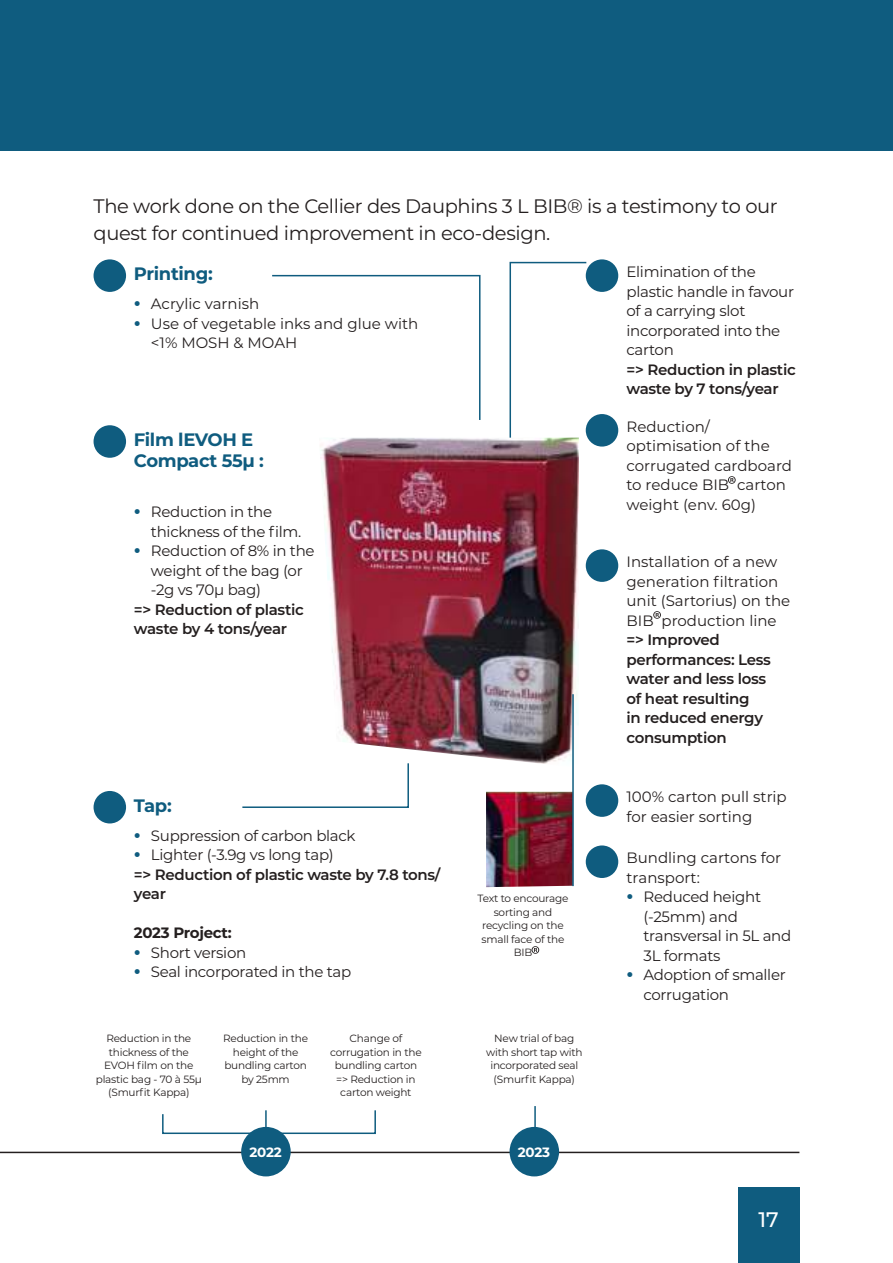
<style>
.page{position:relative;width:893px;height:1263px;background:#fff}
.page>*{position:absolute;margin:0;border:0;box-sizing:border-box;transform-origin:0 0}
.t1{font:500 21px "Montserrat";color:#fff}
.t2{font:19.5px/27px "Montserrat";letter-spacing:-.02em;color:#241f1f}
.t3{font:700 18px/21px "Montserrat";letter-spacing:-.02em;color:#0f5c7f}
.t4{font:15px/19.5px "Montserrat";letter-spacing:-.02em;color:#241f1f}
.t5{font:15px/19.5px "Montserrat";color:#241f1f}
.t6{font:600 15px/19.5px "Montserrat";letter-spacing:-.02em;color:#241f1f}
.t7{font:700 15px "Montserrat";letter-spacing:-.02em;color:#241f1f}
.t8{font:700 13.5px "Montserrat";letter-spacing:-.02em;color:#fff}
.t9{font:10.5px/13.5px "Montserrat";letter-spacing:-.02em;color:#241f1f;text-align:center}
.s1{font-weight:700;font-size:19.5px;color:#0f5c7f}
.s2{font-weight:400}
</style>
<div class="page">
<div style="left:0;top:0;width:893px;height:151px;background:#0f5c7f"></div>
<img style="left:320px;top:438px;width:259px;height:326px">
<img style="left:486px;top:792px;width:87px;height:95px">
<div style="left:94px;top:259px;width:32px;height:33px;background:#0f5c7f;border-radius:50%"></div>
<div style="left:586px;top:259px;width:32px;height:33px;background:#0f5c7f;border-radius:50%"></div>
<div style="left:586px;top:414px;width:32px;height:33px;background:#0f5c7f;border-radius:50%"></div>
<div style="left:586px;top:784px;width:32px;height:33px;background:#0f5c7f;border-radius:50%"></div>
<div style="left:586px;top:845px;width:32px;height:33px;background:#0f5c7f;border-radius:50%"></div>
<div style="left:586px;top:549px;width:32px;height:33px;background:#0f5c7f;border-radius:50%"></div>
<div style="left:94px;top:791px;width:32px;height:32px;background:#0f5c7f;border-radius:50%"></div>
<div style="left:94px;top:425px;width:32px;height:33px;background:#0f5c7f;border-radius:50%"></div>
<svg style="left:242px;top:762px;width:168px;height:46px"></svg>
<svg style="left:272px;top:274px;width:209px;height:146px"></svg>
<svg style="left:509px;top:261px;width:79px;height:178px"></svg>
<hr style="left:0;top:1152px;width:799px;height:1px;background:#241f1f">
<div style="left:241px;top:1127px;width:50px;height:49px;background:#0f5c7f;border-radius:50%"></div>
<div style="left:510px;top:1127px;width:49px;height:49px;background:#0f5c7f;border-radius:50%"></div>
<svg style="left:162px;top:1114px;width:98px;height:21px"></svg>
<svg style="left:270px;top:1110px;width:106px;height:25px"></svg>
<hr style="left:534px;top:1106px;width:2px;height:28px;background:#0f5c7f">
<hr style="left:265px;top:1110px;width:2px;height:24px;background:#0f5c7f">
<hr style="left:572px;top:694px;width:2px;height:192px;background:#0f5c7f">
<div style="left:738px;top:1187px;width:61px;height:76px;background:#0f5c7f"></div>
<svg style="left:728px;top:476px;width:8px;height:8px"></svg>
<svg style="left:653px;top:611px;width:8px;height:8px"></svg>
<svg style="left:532px;top:946px;width:7px;height:8px"></svg>
<h2 class="t2" style="left:94px;top:192px;width:686px">The work done on the Cellier des Dauphins 3 L BIB® is a testimony to our quest for continued improvement in eco-design.</h2>
<p class="t3" style="left:134px;top:262px;width:80px">Printing:</p>
<p class="t4" style="left:626px;top:261px;width:169px">Elimination of the plastic handle in favour of a carrying slot incorporated into the carton</p>
<p class="t6" style="left:626px;top:359px;width:171px">=&gt; Reduction in plastic waste by 7 tons/year</p>
<p class="t5" style="left:626px;top:416px;width:167px">Reduction/ optimisation of the corrugated cardboard to reduce BIB carton weight (env. 60g)</p>
<p class="t5" style="left:134px;top:293px;width:127px"><span class="s1">•</span> Acrylic varnish</p>
<p class="t5" style="left:151px;top:313px;width:269px;text-indent:-17px"><span class="s1">•</span> Use of vegetable inks and glue with &lt;1% MOSH &amp; MOAH</p>
<p class="t3" style="left:134px;top:428px;width:131px">Film lEVOH E<br>Compact 55μ :</p>
<p class="t4" style="left:151px;top:502px;width:152px;text-indent:-17px"><span class="s1">•</span> Reduction in the thickness of the film.</p>
<p class="t4" style="left:151px;top:541px;width:165px;text-indent:-17px"><span class="s1">•</span> Reduction of 8% in the weight of the bag (or -2g vs 70μ bag)</p>
<p class="t6" style="left:134px;top:599px;width:171px">=&gt; Reduction of plastic waste by 4 tons/year</p>
<p class="t5" style="left:626px;top:551px;width:165px">Installation of a new generation filtration unit (Sartorius) on the<br>BIB production line</p>
<p class="t6" style="left:626px;top:629px;width:146px">=&gt; Improved performances: Less water and less loss of heat resulting<br>in reduced energy consumption</p>
<p class="t3" style="left:134px;top:794px;width:39px">Tap:</p>
<p class="t4" style="left:134px;top:825px;width:223px"><span class="s1">•</span> Suppression of carbon black</p>
<p class="t6" style="left:134px;top:844px;width:308px"><span class="s1">•</span> <span class="s2">Lighter (-3.9g vs long tap)<br></span>=&gt; Reduction of plastic waste by 7.8 tons/ year</p>
<p class="t7" style="left:134px;top:922px;width:99px">2023 Project:</p>
<p class="t4" style="left:134px;top:942px;width:114px"><span class="s1">•</span> Short version</p>
<p class="t4" style="left:134px;top:961px;width:219px"><span class="s1">•</span> Seal incorporated in the tap</p>
<p class="t9" style="left:477px;top:891px;width:93px">Text to encourage sorting and recycling on the small face of the<br>BIB</p>
<p class="t9" style="left:96px;top:1031px;width:108px">Reduction in the thickness of the<br>EVOH film on the plastic bag - 70 à 55μ (Smurfit Kappa)</p>
<p class="t9" style="left:330px;top:1031px;width:93px">Change of corrugation in the bundling carton =&gt; Reduction in carton weight</p>
<p class="t9" style="left:223px;top:1031px;width:86px">Reduction in the height of the bundling carton by 25mm</p>
<p class="t9" style="left:486px;top:1031px;width:98px">New trial of bag with short tap with incorporated seal (Smurfit Kappa)</p>
<p class="t8" style="left:250px;top:1142px;width:34px">2022</p>
<p class="t8" style="left:518px;top:1142px;width:34px">2023</p>
<p class="t5" style="left:626px;top:786px;width:162px">100% carton pull strip for easier sorting</p>
<p class="t5" style="left:626px;top:847px;width:156px">Bundling cartons for transport:</p>
<p class="t4" style="left:643px;top:886px;width:149px;text-indent:-17px"><span class="s1">•</span> Reduced height (-25mm) and transversal in 5L and<br>3L formats</p>
<p class="t4" style="left:643px;top:964px;width:144px;text-indent:-17px"><span class="s1">•</span> Adoption of smaller corrugation</p>
<h1 class="t1" style="left:758px;top:1205px;width:22px">17</h1>
</div>
